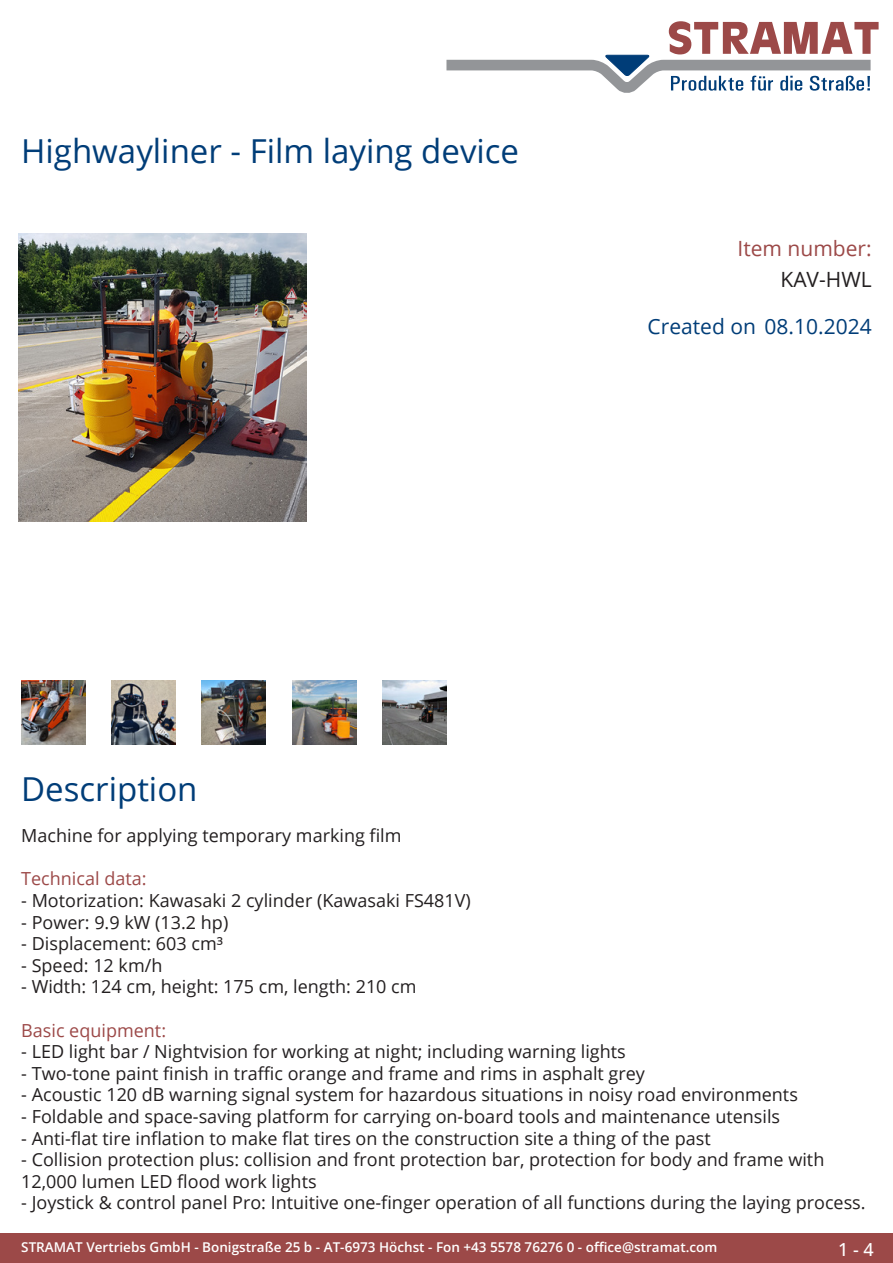
<style>
.page{position:relative;width:893px;height:1263px;background:#fff}
.page>*{position:absolute;margin:0;border:0;box-sizing:border-box;transform-origin:0 0}
.Produkttitel{font:33px "Open Sans";color:#003d78}
.Erstellungsdatum{font:21px "Open Sans";color:#003d78}
.TechDaten_Überschrif{font:21px "Open Sans";color:#9c4948}
.TechDaten_Inhalt{font:21px "Open Sans";color:#231f20}
.Beschreibung_Text{font:18px/21.6px "Open Sans";color:#231f20}
.Beschreibung_Text-2{font:18px "Open Sans";color:#9c4948}
.t1{font:500 18px "Open Sans";color:#fff}
.t2{font:600 13.5px "Open Sans";color:#fff}
</style>
<div class="page">
<div style="left:0;top:1233px;width:893px;height:30px;background:#9c4948"></div>
<svg style="left:446px;top:21px;width:433px;height:72px"></svg>
<img style="left:18px;top:234px;width:288px;height:288px">
<img style="left:21px;top:680px;width:64px;height:64px">
<img style="left:112px;top:680px;width:63px;height:64px">
<img style="left:202px;top:680px;width:64px;height:64px">
<img style="left:292px;top:680px;width:64px;height:64px">
<img style="left:383px;top:680px;width:63px;height:64px">
<p class="Produkttitel" style="left:21px;top:128px;width:499px">Highwayliner - Film laying device</p>
<p class="TechDaten_Überschrif" style="left:737px;top:234px;width:136px">Item number:</p>
<p class="TechDaten_Inhalt" style="left:780px;top:265px;width:93px">KAV-HWL</p>
<p class="Erstellungsdatum" style="left:648px;top:312px;width:226px">Created on 08.10.2024</p>
<p class="Produkttitel" style="left:21px;top:766px;width:178px">Description</p>
<p class="Beschreibung_Text" style="left:21px;top:824px;width:382px">Machine for applying temporary marking film</p>
<p class="Beschreibung_Text-2" style="left:21px;top:866px;width:127px">Technical data:</p>
<p class="Beschreibung_Text" style="left:21px;top:889px;width:451px">- Motorization: Kawasaki 2 cylinder (Kawasaki FS481V)</p>
<p class="Beschreibung_Text" style="left:21px;top:911px;width:209px">- Power: 9.9 kW (13.2 hp)</p>
<p class="Beschreibung_Text" style="left:21px;top:932px;width:203px">- Displacement: 603 cm³</p>
<p class="Beschreibung_Text" style="left:21px;top:954px;width:143px">- Speed: 12 km/h</p>
<p class="Beschreibung_Text" style="left:21px;top:975px;width:397px">- Width: 124 cm, height: 175 cm, length: 210 cm</p>
<p class="Beschreibung_Text-2" style="left:21px;top:1018px;width:146px">Basic equipment:</p>
<p class="Beschreibung_Text" style="left:21px;top:1040px;width:606px">- LED light bar / Nightvision for working at night; including warning lights</p>
<p class="Beschreibung_Text" style="left:21px;top:1062px;width:625px">- Two-tone paint finish in traffic orange and frame and rims in asphalt grey</p>
<p class="Beschreibung_Text" style="left:21px;top:1083px;width:778px">- Acoustic 120 dB warning signal system for hazardous situations in noisy road environments</p>
<p class="Beschreibung_Text" style="left:21px;top:1105px;width:760px">- Foldable and space-saving platform for carrying on-board tools and maintenance utensils</p>
<p class="Beschreibung_Text" style="left:21px;top:1127px;width:691px">- Anti-flat tire inflation to make flat tires on the construction site a thing of the past</p>
<p class="Beschreibung_Text" style="left:21px;top:1148px;width:805px">- Collision protection plus: collision and front protection bar, protection for body and frame with<br>12,000 lumen LED flood work lights</p>
<p class="Beschreibung_Text" style="left:21px;top:1191px;width:846px">- Joystick &amp; control panel Pro: Intuitive one-finger operation of all functions during the laying process.</p>
<p class="t2" style="left:21px;top:1238px;width:698px">STRAMAT Vertriebs GmbH - Bonigstraße 25 b - AT-6973 Höchst - Fon +43 5578 76276 0 - office@stramat.com</p>
<p class="t1" style="left:838px;top:1237px;width:37px">1 - 4</p>
</div>
